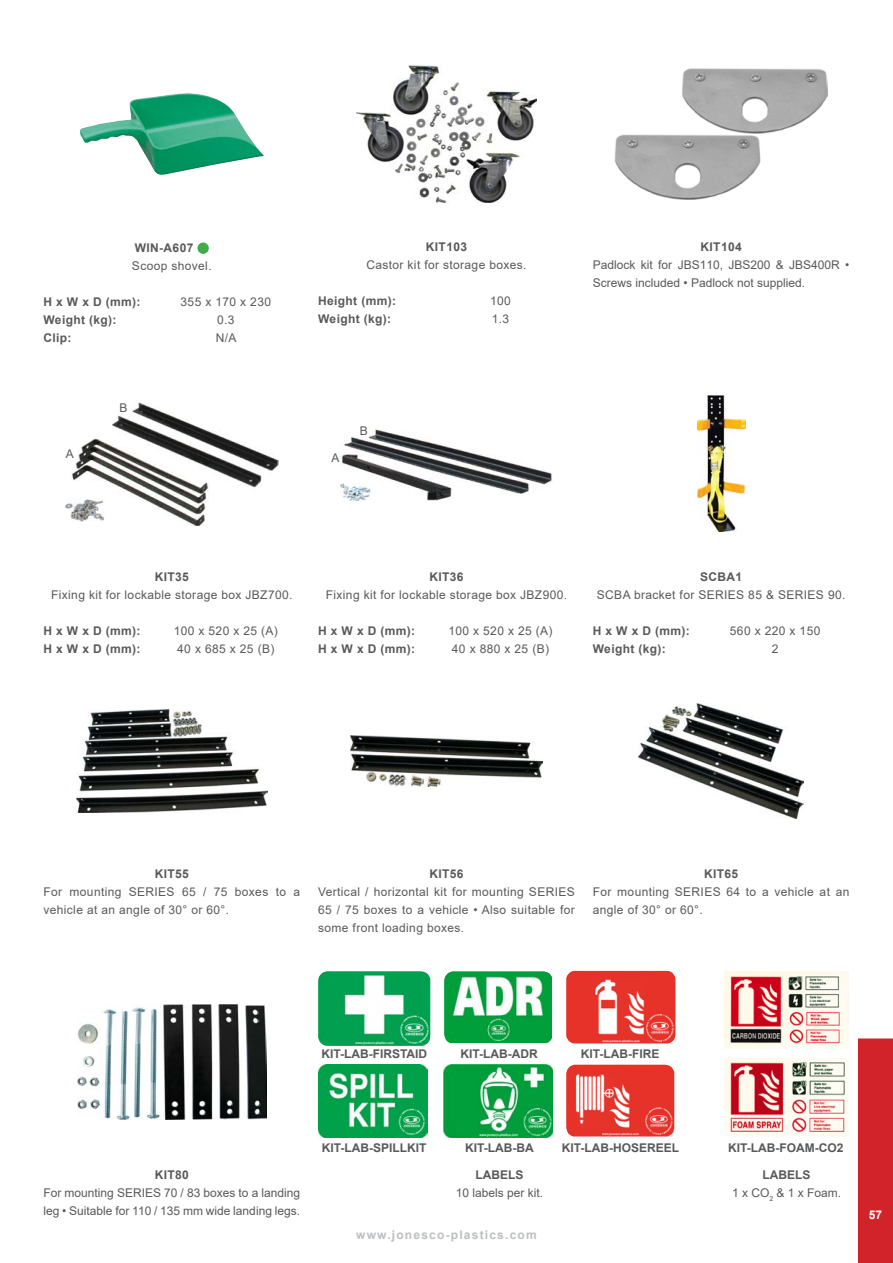
<style>
.page{position:relative;width:893px;height:1263px;background:#fff}
.page>*{position:absolute;margin:0;border:0;box-sizing:border-box;transform-origin:0 0}
.t1{font:12px/18px "Arial";letter-spacing:.03em;color:#58595b}
.t2{font:700 12px "Arial";letter-spacing:.03em;color:#58595b}
.t3{font:12px/18px "Arial";color:#58595b}
.t4{font:700 12px "Arial";color:#58595b}
.t5{font:700 12px "Arial";letter-spacing:.1em;color:#bcbec0}
.t6{font:700 12px "Arial";color:#fff}
.s1{font-weight:700}
</style>
<div class="page">
<div style="left:858px;top:1038px;width:35px;height:225px;background:#d2232a"></div>
<img style="left:80px;top:93px;width:184px;height:82px">
<div style="left:197px;top:242px;width:12px;height:12px;background:#41ad49;border-radius:50%"></div>
<img style="left:357px;top:66px;width:179px;height:136px">
<img style="left:615px;top:68px;width:212px;height:131px">
<img style="left:66px;top:402px;width:212px;height:124px">
<img style="left:340px;top:429px;width:212px;height:72px">
<img style="left:697px;top:395px;width:48px;height:136px">
<img style="left:318px;top:971px;width:112px;height:75px">
<img style="left:443px;top:1065px;width:109px;height:72px">
<img style="left:318px;top:1065px;width:109px;height:72px">
<img style="left:444px;top:971px;width:108px;height:72px">
<img style="left:724px;top:971px;width:125px;height:166px">
<img style="left:566px;top:1065px;width:108px;height:71px">
<img style="left:566px;top:971px;width:109px;height:72px">
<img style="left:76px;top:709px;width:191px;height:104px">
<img style="left:351px;top:736px;width:191px;height:50px">
<img style="left:639px;top:703px;width:165px;height:116px">
<img style="left:77px;top:1004px;width:189px;height:115px">
<p class="t2" style="left:135px;top:240px;width:60px">WIN-A607</p>
<p class="t1" style="left:132px;top:257px;width:81px">Scoop shovel.</p>
<p class="t2" style="left:44px;top:294px;width:99px">H x W x D (mm):</p>
<p class="t1" style="left:181px;top:293px;width:92px">355 x 170 x 230</p>
<p class="t2" style="left:44px;top:312px;width:75px">Weight (kg):</p>
<p class="t1" style="left:217px;top:311px;width:19px">0.3</p>
<p class="t2" style="left:44px;top:330px;width:30px">Clip:</p>
<p class="t1" style="left:216px;top:329px;width:22px">N/A</p>
<p class="t1" style="left:66px;top:445px;width:10px">A</p>
<p class="t1" style="left:120px;top:399px;width:10px">B</p>
<p class="t2" style="left:426px;top:239px;width:43px">KIT103</p>
<p class="t1" style="left:366px;top:256px;width:162px">Castor kit for storage boxes.</p>
<p class="t2" style="left:318px;top:293px;width:79px">Height (mm):</p>
<p class="t1" style="left:490px;top:292px;width:22px">100</p>
<p class="t2" style="left:318px;top:311px;width:75px">Weight (kg):</p>
<p class="t1" style="left:492px;top:310px;width:19px">1.3</p>
<p class="t1" style="left:332px;top:449px;width:10px">A</p>
<p class="t1" style="left:360px;top:421px;width:10px">B</p>
<p class="t2" style="left:701px;top:239px;width:43px">KIT104</p>
<p class="t3" style="left:593px;top:256px;width:258px">Padlock kit for JBS110, JBS200 &amp; JBS400R •<br>Screws included • Padlock not supplied.</p>
<p class="t2" style="left:155px;top:568px;width:36px">KIT35</p>
<p class="t1" style="left:51px;top:585px;width:243px">Fixing kit for lockable storage box JBZ700.</p>
<p class="t2" style="left:44px;top:622px;width:99px">H x W x D (mm):</p>
<p class="t1" style="left:174px;top:621px;width:106px">100 x 520 x 25 (A)</p>
<p class="t2" style="left:44px;top:640px;width:99px">H x W x D (mm):</p>
<p class="t1" style="left:177px;top:639px;width:99px">40 x 685 x 25 (B)</p>
<p class="t2" style="left:429px;top:568px;width:36px">KIT36</p>
<p class="t1" style="left:326px;top:585px;width:243px">Fixing kit for lockable storage box JBZ900.</p>
<p class="t2" style="left:318px;top:622px;width:99px">H x W x D (mm):</p>
<p class="t1" style="left:448px;top:621px;width:106px">100 x 520 x 25 (A)</p>
<p class="t2" style="left:318px;top:640px;width:99px">H x W x D (mm):</p>
<p class="t1" style="left:452px;top:639px;width:99px">40 x 880 x 25 (B)</p>
<p class="t2" style="left:700px;top:568px;width:44px">SCBA1</p>
<p class="t1" style="left:597px;top:585px;width:250px">SCBA bracket for SERIES 85 &amp; SERIES 90.</p>
<p class="t2" style="left:593px;top:622px;width:99px">H x W x D (mm):</p>
<p class="t1" style="left:730px;top:621px;width:92px">560 x 220 x 150</p>
<p class="t2" style="left:593px;top:640px;width:75px">Weight (kg):</p>
<p class="t1" style="left:772px;top:639px;width:8px">2</p>
<p class="t2" style="left:155px;top:865px;width:36px">KIT55</p>
<p class="t1" style="left:44px;top:883px;width:258px">For mounting SERIES 65 / 75 boxes to a vehicle at an angle of 30° or 60°.</p>
<p class="t2" style="left:429px;top:865px;width:36px">KIT56</p>
<p class="t1" style="left:318px;top:883px;width:258px;text-align:justify">Vertical / horizontal kit for mounting SERIES 65 / 75 boxes to a vehicle • Also suitable for some front loading boxes.</p>
<p class="t2" style="left:704px;top:865px;width:36px">KIT65</p>
<p class="t1" style="left:593px;top:883px;width:258px">For mounting SERIES 64 to a vehicle at an angle of 30° or 60°.</p>
<p class="t4" style="left:321px;top:1045px;width:107px">KIT-LAB-FIRSTAID</p>
<p class="t4" style="left:460px;top:1045px;width:79px">KIT-LAB-ADR</p>
<p class="t4" style="left:581px;top:1045px;width:80px">KIT-LAB-FIRE</p>
<p class="t2" style="left:155px;top:1166px;width:36px">KIT80</p>
<p class="t3" style="left:44px;top:1183px;width:258px">For mounting SERIES 70 / 83 boxes to a landing leg • Suitable for 110 / 135 mm wide landing legs.</p>
<p class="t4" style="left:322px;top:1139px;width:106px">KIT-LAB-SPILLKIT</p>
<p class="t2" style="left:465px;top:1139px;width:70px">KIT-LAB-BA</p>
<p class="t4" style="left:562px;top:1139px;width:119px">KIT-LAB-HOSEREEL</p>
<p class="t4" style="left:728px;top:1140px;width:117px">KIT-LAB-FOAM-CO2</p>
<p class="t1" style="left:732px;top:1166px;width:111px;text-align:center"><span class="s1">LABELS<br></span>1 x CO<sub>2</sub> &amp; 1 x Foam.</p>
<p class="t2" style="left:475px;top:1166px;width:49px">LABELS</p>
<p class="t3" style="left:456px;top:1184px;width:89px">10 labels per kit.</p>
<p class="t5" style="left:356px;top:1226px;width:182px">www.jonesco-plastics.com</p>
<p class="t6" style="left:869px;top:1207px;width:15px">57</p>
</div>
